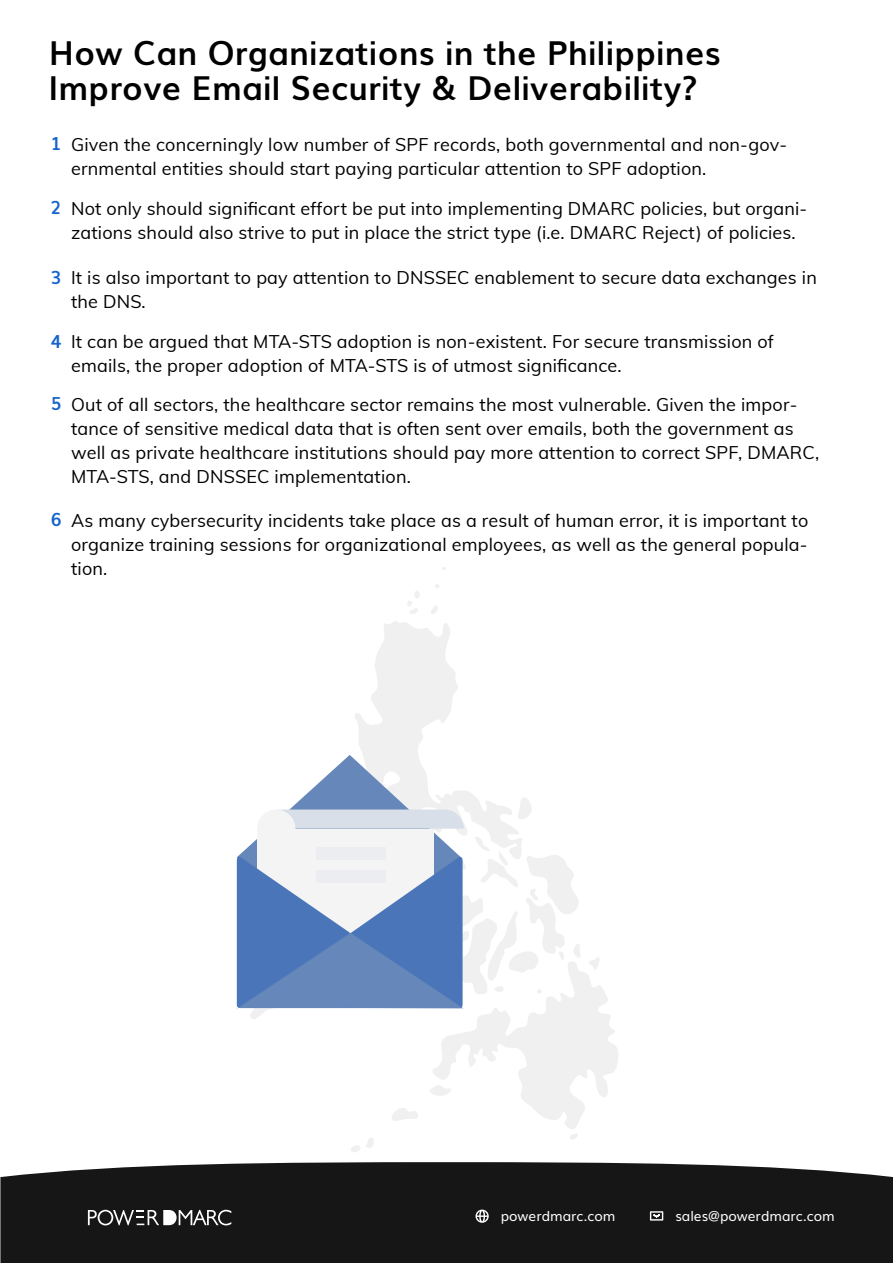
<style>
.page{position:relative;width:893px;height:1263px;background:#fff}
.page>*{position:absolute;margin:0;border:0;box-sizing:border-box;transform-origin:0 0}
.t1{font:700 33px/34.5px "Muli";letter-spacing:.01em;color:#000}
.t2{font:18px/24px "Muli";letter-spacing:.01em;color:#000}
.t3{font:700 18px "Muli";color:#1664cc}
.t4{font:13.65px "Muli";color:#fff}
.s1{font-weight:700;color:#1664cc}
</style>
<div class="page">
<div style="left:0;top:1162px;width:893px;height:101px;background:#161616"></div>
<svg style="left:650px;top:1211px;width:13px;height:9px"></svg>
<svg style="left:475px;top:1209px;width:14px;height:14px"></svg>
<svg style="left:88px;top:1210px;width:143px;height:15px"></svg>
<svg style="left:236px;top:584px;width:382px;height:568px"></svg>
<div style="left:317px;top:847px;width:69px;height:12px;background:#ebedf0"></div>
<div style="left:317px;top:870px;width:69px;height:12px;background:#ebedf0"></div>
<h1 class="t1" style="left:49px;top:34px;width:673px">How Can Organizations in the Philippines<br>Improve Email Security &amp; Deliverability?</h1>
<p class="t3" style="left:51px;top:129px;width:13px">1</p>
<p class="t2" style="left:71px;top:131px;width:718px">Given the concerningly low number of SPF records, both governmental and non-gov&shy;ernmental entities should start paying particular attention to SPF adoption.</p>
<p class="t2" style="left:51px;top:195px;width:758px;text-align:center"><span class="s1">2</span> Not only should significant effort be put into implementing DMARC policies, but organi&shy;zations should also strive to put in place the strict type (i.e. DMARC Reject) of policies.</p>
<p class="t2" style="left:71px;top:265px;width:747px;text-indent:-21px"><span class="s1">3</span> It is also important to pay attention to DNSSEC enablement to secure data exchanges in the DNS.</p>
<p class="t2" style="left:71px;top:329px;width:704px;text-indent:-21px"><span class="s1">4</span> It can be argued that MTA-STS adoption is non-existent. For secure transmission of emails, the proper adoption of MTA-STS is of utmost significance.</p>
<p class="t2" style="left:71px;top:391px;width:750px;text-indent:-21px"><span class="s1">5</span> Out of all sectors, the healthcare sector remains the most vulnerable. Given the impor&shy;tance of sensitive medical data that is often sent over emails, both the government as well as private healthcare institutions should pay more attention to correct SPF, DMARC, MTA-STS, and DNSSEC implementation.</p>
<p class="t2" style="left:71px;top:507px;width:739px;text-align:justify;text-indent:-21px"><span class="s1">6</span> As many cybersecurity incidents take place as a result of human error, it is important to organize training sessions for organizational employees, as well as the general popula&shy;tion.</p>
<p class="t4" style="left:501px;top:1205px;width:116px">powerdmarc.com</p>
<p class="t4" style="left:675px;top:1204px;width:161px">sales@powerdmarc.com</p>
</div>
